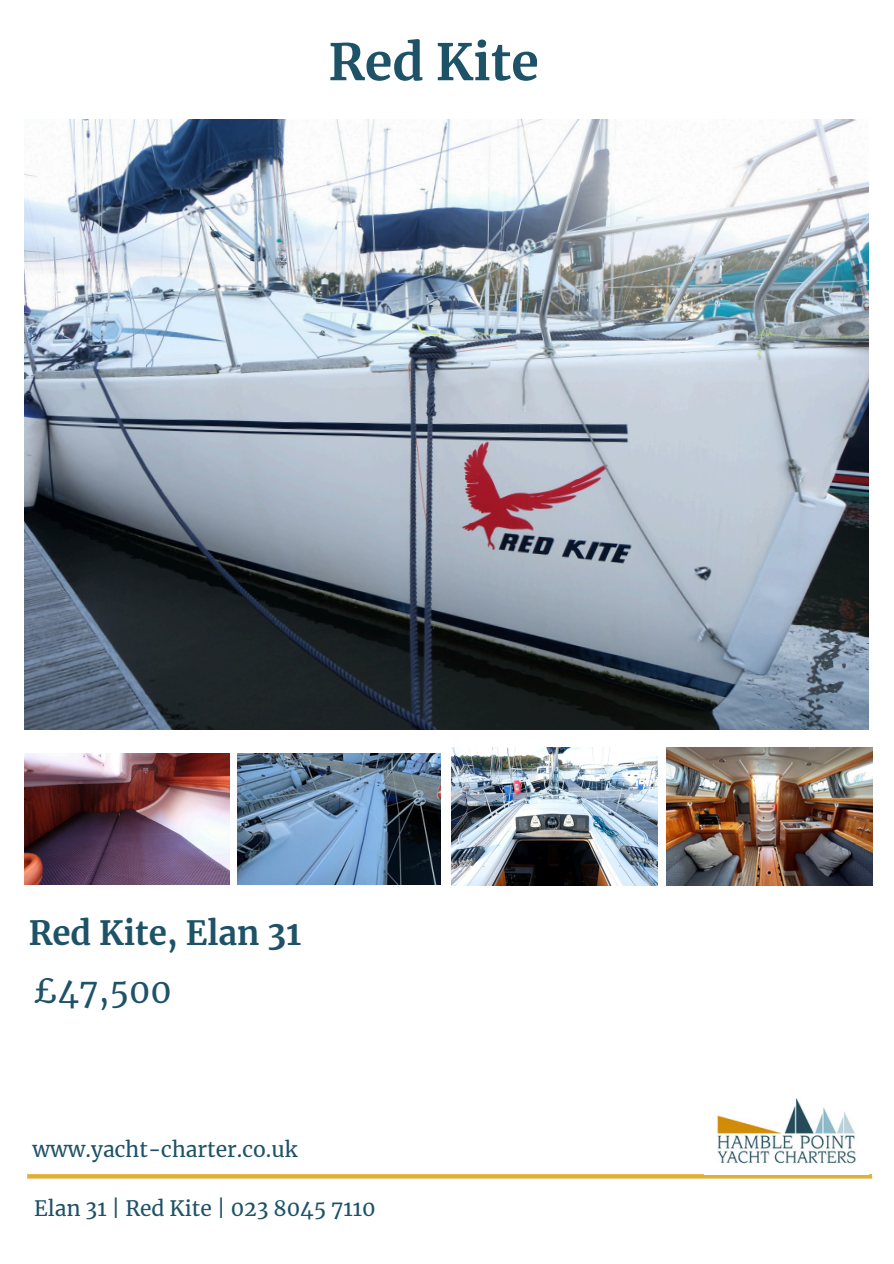
<style>
.page{position:relative;width:894px;height:1264px;background:#fff}
.page>*{position:absolute;margin:0;border:0;box-sizing:border-box;transform-origin:0 0}
.t1{font:700 50.25px "Merriweather";color:#1d5267}
.t2{font:700 33px "Merriweather";color:#1d5267}
.t3{font:33px "Merriweather";color:#1d5267}
.t4{font:21px "Merriweather";color:#1d5267}
</style>
<div class="page">
<img style="left:24px;top:119px;width:844px;height:610px">
<svg style="left:27px;top:1174px;width:844px;height:4px;background:#e2b446"></svg>
<img style="left:717px;top:1098px;width:139px;height:66px">
<img style="left:666px;top:747px;width:206px;height:138px">
<img style="left:451px;top:748px;width:206px;height:137px">
<img style="left:237px;top:753px;width:203px;height:131px">
<img style="left:24px;top:753px;width:205px;height:131px">
<h3 class="t1" style="left:328px;top:31px;width:212px">Red Kite</h3>
<p class="t2" style="left:29px;top:912px;width:274px">Red Kite, Elan 31</p>
<p class="t3" style="left:33px;top:970px;width:140px">£47,500</p>
<p class="t4" style="left:33px;top:1136px;width:266px">www.yacht-charter.co.uk</p>
<p class="t4" style="left:34px;top:1195px;width:343px">Elan 31 | Red Kite | 023 8045 7110</p>
</div>
